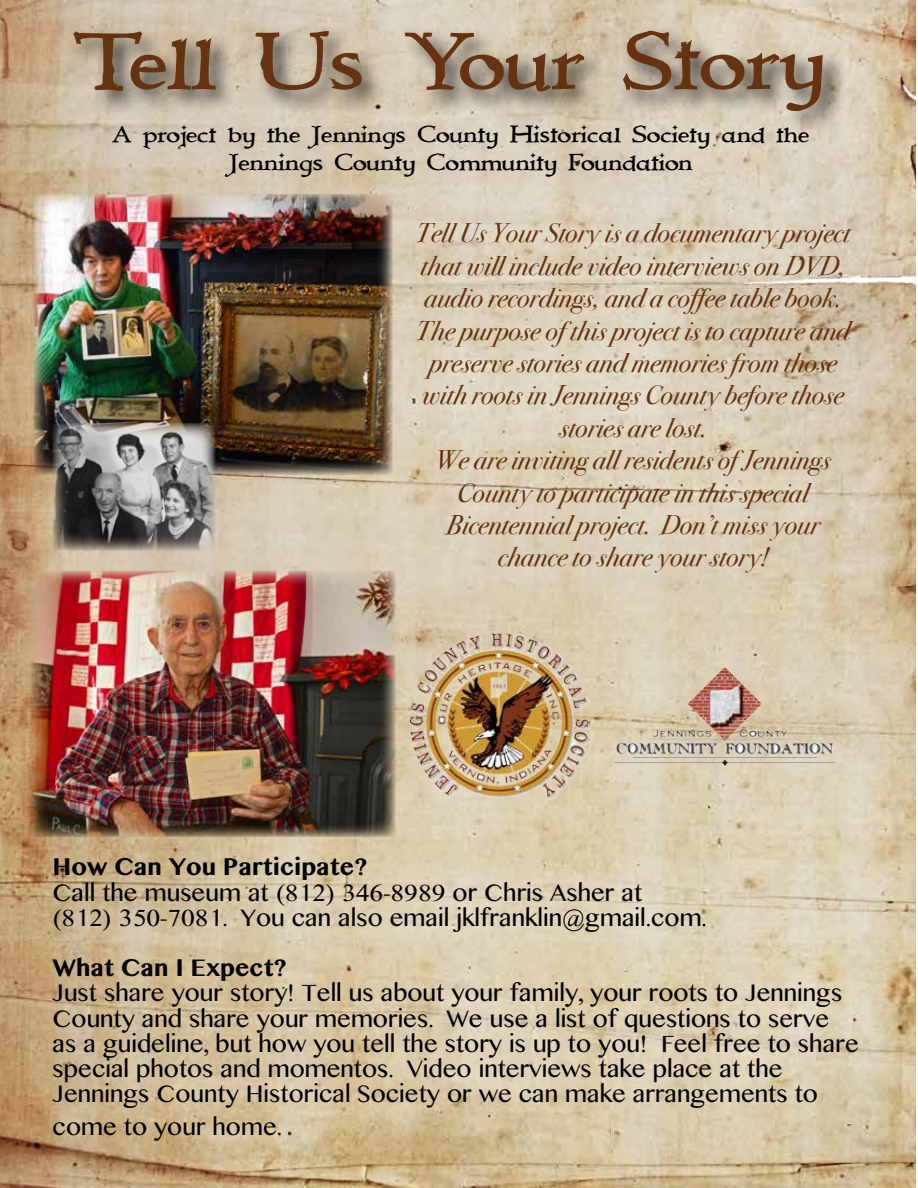
<style>
.page{position:relative;width:918px;height:1188px;background:#fff}
.page>*{position:absolute;margin:0;border:0;box-sizing:border-box;transform-origin:0 0}
.t1{font:82.5px "Immortal";color:#66320f}
.t2{font:italic 27px/32.4px "Bodoni Svty Two ITCTT";color:#66320f;text-align:center}
.t3{font:24px/28.8px "Immortal";color:#000;text-align:center}
.t4{font:21px/25.2px "Bangla MN";color:#000}
.t5{font:700 21px "Bangla MN";color:#000}
</style>
<div class="page">
<img style="left:0;top:0;width:915px;height:1188px">
<div style="left:69px;top:26px;width:778px;height:109px;background:#000;opacity:.75"></div>
<img style="left:34px;top:194px;width:359px;height:281px">
<img style="left:53px;top:423px;width:162px;height:128px">
<img style="left:31px;top:571px;width:365px;height:266px">
<img style="left:410px;top:626px;width:180px;height:180px">
<img style="left:605px;top:644px;width:240px;height:144px">
<h1 class="t1" style="left:76px;top:10px;width:751px">Tell Us Your Story</h1>
<p class="t3" style="left:112px;top:120px;width:699px">A project by the Jennings County Historical Society and the<br>Jennings County Community Foundation</p>
<p class="t2" style="left:416px;top:215px;width:436px">Tell Us Your Story is a documentary project that will include video interviews on DVD, audio recordings, and a coffee table book.<br>The purpose of this project is to capture and preserve stories and memories from those with roots in Jennings County before those stories are lost.<br>We are inviting all residents of Jennings County to participate in this special Bicentennial project. Don’t miss your chance to share your story!</p>
<p class="t5" style="left:53px;top:851px;width:317px">How Can You Participate?</p>
<p class="t4" style="left:53px;top:879px;width:656px">Call the museum at (812) 346-8989 or Chris Asher at<br>(812) 350-7081. You can also email jklfranklin@gmail.com.</p>
<p class="t5" style="left:53px;top:952px;width:236px">What Can I Expect?</p>
<p class="t4" style="left:53px;top:980px;width:808px">Just share your story! Tell us about your family, your roots to Jennings County and share your memories. We use a list of questions to serve<br>as a guideline, but how you tell the story is up to you! Feel free to share special photos and momentos. Video interviews take place at the Jennings County Historical Society or we can make arrangements to</p>
<p class="t4" style="left:53px;top:1113px;width:231px">come to your home.</p>
</div>
